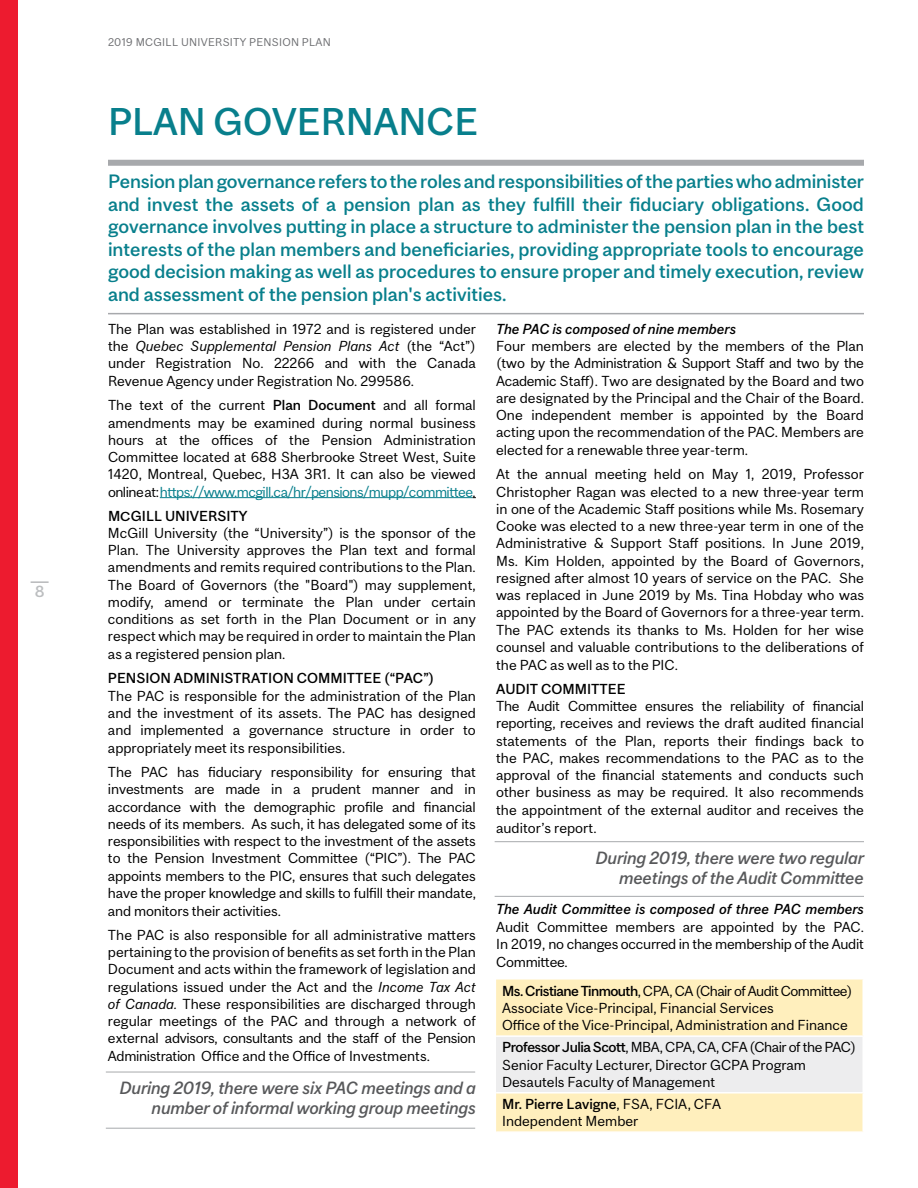
<style>
.page{position:relative;width:918px;height:1188px;background:#fff}
.page>*{position:absolute;margin:0;border:0;box-sizing:border-box;transform-origin:0 0}
.t1{font:500 36px "Mc Gill Sans";color:#087f8c}
.t2{font:500 18px/22.5px "Mc Gill Sans";color:#087f8c;text-align:justify}
.t3{font:italic 500 16.5px/19.5px "Mc Gill Sans";letter-spacing:-.01em;color:#58595b;text-align:right}
.t4{font:500 15px "Mc Gill Sans";color:#bcbec0}
.t5{font:13.5px/17.4px "Mc Gill Sans";color:#000;text-align:justify}
.t6{font:italic 500 13.5px "Mc Gill Sans";color:#000}
.t7{font:500 13.5px "Mc Gill Sans";color:#000}
.t8{font:10.5px "Mc Gill Sans";letter-spacing:.025em;color:#6d6e71}
.s1{font-style:italic}
.s2{font-weight:500}
.s3{color:#087f8c}
.s4{font-weight:500;font-size:12.15px}
</style>
<div class="page">
<svg style="left:31px;top:582px;width:18px;height:1px"></svg>
<hr style="left:160px;top:497px;width:313px;height:1px;background:#087f8c">
<div style="left:496px;top:980px;width:366px;height:151px;background:#ffefbd"></div>
<div style="left:496px;top:1036px;width:367px;height:57px;background:#ededee"></div>
<hr style="left:496px;top:1035px;width:368px;height:2px;background:#fff">
<hr style="left:862px;top:1037px;width:2px;height:55px;background:#fff">
<hr style="left:496px;top:1092px;width:368px;height:2px;background:#fff">
<div style="left:108px;top:160px;width:756px;height:6px;background:#a7a9ac"></div>
<hr style="left:108px;top:313px;width:756px;height:1px;background:#a7a9ac">
<hr style="left:106px;top:1072px;width:369px;height:1px;background:#a7a9ac">
<hr style="left:106px;top:1128px;width:369px;height:1px;background:#a7a9ac">
<hr style="left:495px;top:896px;width:369px;height:1px;background:#a7a9ac">
<hr style="left:495px;top:841px;width:369px;height:1px;background:#a7a9ac">
<div style="left:0;top:0;width:17px;height:1188px;background:#ed1b2f"></div>
<p class="t4" style="left:35px;top:582px;width:11px">8</p>
<p class="t8" style="left:108px;top:35px;width:224px">2019 MCGILL UNIVERSITY PENSION PLAN</p>
<h1 class="t1" style="left:108px;top:100px;width:372px">PLAN GOVERNANCE</h1>
<p class="t2" style="left:108px;top:170px;width:758px">Pension plan governance refers to the roles and responsibilities of the parties who administer and invest the assets of a pension plan as they fulfill their fiduciary obligations. Good governance involves putting in place a structure to administer the pension plan in the best interests of the plan members and beneficiaries, providing appropriate tools to encourage good decision making as well as procedures to ensure proper and timely execution, review and assessment of the pension plan's activities.</p>
<p class="t5" style="left:108px;top:320px;width:369px">The Plan was established in 1972 and is registered under the <span class="s1">Quebec Supplemental Pension Plans Act</span> (the “Act”) under Registration No. 22266 and with the Canada Revenue Agency under Registration No. 299586.</p>
<p class="t5" style="left:108px;top:397px;width:369px">The text of the current <span class="s2">Plan Document</span> and all formal amendments may be examined during normal business hours at the offices of the Pension Administration Committee located at 688 Sherbrooke Street West, Suite 1420, Montreal, Quebec, H3A 3R1. It can also be viewed online at: <span class="s3">https://www.mcgill.ca/hr/pensions/mupp/committee</span>.</p>
<p class="t5" style="left:108px;top:507px;width:369px;text-align:left"><span class="s2">M</span><span class="s4">C</span><span class="s2">GILL UNIVERSITY<br></span>McGill University (the “University”) is the sponsor of the Plan. The University approves the Plan text and formal amendments and remits required contributions to the Plan.<br>The Board of Governors (the "Board") may supplement, modify, amend or terminate the Plan under certain conditions as set forth in the Plan Document or in any respect which may be required in order to maintain the Plan as a registered pension plan.</p>
<p class="t7" style="left:108px;top:670px;width:328px">PENSION ADMINISTRATION COMMITTEE (“PAC”)</p>
<p class="t5" style="left:108px;top:687px;width:369px">The PAC is responsible for the administration of the Plan and the investment of its assets. The PAC has designed and implemented a governance structure in order to appropriately meet its responsibilities.</p>
<p class="t5" style="left:108px;top:763px;width:369px">The PAC has fiduciary responsibility for ensuring that investments are made in a prudent manner and in accordance with the demographic profile and financial needs of its members. As such, it has delegated some of its responsibilities with respect to the investment of the assets to the Pension Investment Committee (“PIC”). The PAC appoints members to the PIC, ensures that such delegates have the proper knowledge and skills to fulfill their mandate, and monitors their activities.</p>
<p class="t5" style="left:108px;top:926px;width:369px">The PAC is also responsible for all administrative matters pertaining to the provision of benefits as set forth in the Plan Document and acts within the framework of legislation and regulations issued under the Act and the <span class="s1">Income Tax Act of Canada.</span> These responsibilities are discharged through regular meetings of the PAC and through a network of external advisors, consultants and the staff of the Pension Administration Office and the Office of Investments.</p>
<p class="t3" style="left:120px;top:1078px;width:358px">During 2019, there were six PAC meetings and a number of informal working group meetings</p>
<p class="t6" style="left:496px;top:321px;width:241px">The PAC is composed of nine members</p>
<p class="t5" style="left:496px;top:337px;width:369px">Four members are elected by the members of the Plan (two by the Administration &amp; Support Staff and two by the Academic Staff). Two are designated by the Board and two are designated by the Principal and the Chair of the Board.<br>One independent member is appointed by the Board acting upon the recommendation of the PAC. Members are elected for a renewable three year-term.</p>
<p class="t5" style="left:496px;top:466px;width:369px">At the annual meeting held on May 1, 2019, Professor Christopher Ragan was elected to a new three-year term in one of the Academic Staff positions while Ms. Rosemary Cooke was elected to a new three-year term in one of the Administrative &amp; Support Staff positions. In June 2019, Ms. Kim Holden, appointed by the Board of Governors, resigned after almost 10 years of service on the PAC. She was replaced in June 2019 by Ms. Tina Hobday who was appointed by the Board of Governors for a three-year term.<br>The PAC extends its thanks to Ms. Holden for her wise counsel and valuable contributions to the deliberations of the PAC as well as to the PIC.</p>
<p class="t7" style="left:496px;top:681px;width:131px">AUDIT COMMITTEE</p>
<p class="t5" style="left:496px;top:697px;width:369px">The Audit Committee ensures the reliability of financial reporting, receives and reviews the draft audited financial statements of the Plan, reports their findings back to the PAC, makes recommendations to the PAC as to the approval of the financial statements and conducts such other business as may be required. It also recommends the appointment of the external auditor and receives the auditor’s report.</p>
<p class="t3" style="left:596px;top:848px;width:270px">During 2019, there were two regular meetings of the Audit Committee</p>
<p class="t6" style="left:496px;top:901px;width:369px">The Audit Committee is composed of three PAC members</p>
<p class="t5" style="left:496px;top:918px;width:369px">Audit Committee members are appointed by the PAC.<br>In 2019, no changes occurred in the membership of the Audit Committee.</p>
<p class="t5" style="left:502px;top:982px;width:352px;text-align:left"><span class="s2">Ms. Cristiane Tinmouth</span>, CPA, CA (Chair of Audit Committee)<br>Associate Vice-Principal, Financial Services<br>Office of the Vice-Principal, Administration and Finance</p>
<p class="t5" style="left:502px;top:1039px;width:355px;text-align:left"><span class="s2">Professor Julia Scott</span>, MBA, CPA, CA, CFA (Chair of the PAC)<br>Senior Faculty Lecturer, Director GCPA Program<br>Desautels Faculty of Management</p>
<p class="t5" style="left:502px;top:1095px;width:220px"><span class="s2">Mr. Pierre Lavigne</span>, FSA, FCIA, CFA<br>Independent Member</p>
</div>
